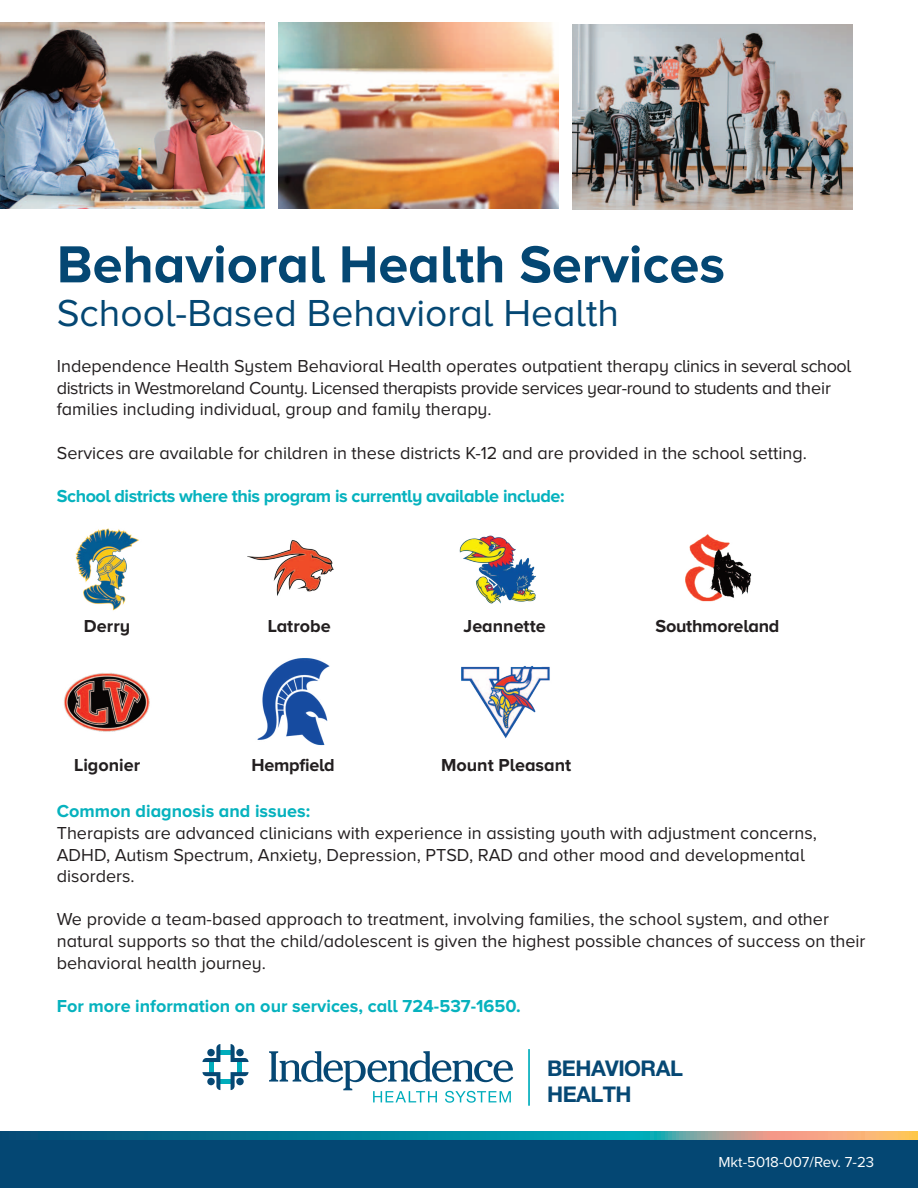
<style>
.page{position:relative;width:918px;height:1188px;background:#fff}
.page>*{position:absolute;margin:0;border:0;box-sizing:border-box;transform-origin:0 0}
.t1{font:700 54px "Proxima Nova A";color:#044773}
.t2{font:39px "Proxima Nova A";color:#044773}
.t3{font:700 21.75px/26px "Helvetica Neue";letter-spacing:-.025em;color:#064874}
.t4{font:18px/21.6px "Proxima Nova A";color:#231f20}
.t5{font:700 18px "Proxima Nova A";color:#06b2be}
.t6{font:700 18px "Proxima Nova A";color:#231f20}
.t7{font:700 18px "Proxima Nova A";letter-spacing:-.025em;color:#06b2be}
.t8{font:15px "Proxima Nova A";color:#fff}
</style>
<div class="page">
<svg style="left:0;top:1132px;width:918px;height:8px;background:#3b8994"></svg>
<div style="left:0;top:1140px;width:918px;height:48px;background:#044773"></div>
<img style="left:278px;top:23px;width:280px;height:185px">
<img style="left:0;top:23px;width:264px;height:186px">
<img style="left:572px;top:24px;width:280px;height:186px">
<img style="left:75px;top:528px;width:64px;height:83px">
<img style="left:247px;top:540px;width:87px;height:56px">
<img style="left:459px;top:535px;width:77px;height:69px">
<img style="left:685px;top:534px;width:67px;height:68px">
<img style="left:64px;top:673px;width:86px;height:59px">
<img style="left:257px;top:658px;width:73px;height:88px">
<img style="left:461px;top:665px;width:89px;height:74px">
<svg style="left:269px;top:1051px;width:244px;height:52px"></svg>
<hr style="left:238px;top:1062px;width:4px;height:10px;background:#00adbc">
<hr style="left:209px;top:1062px;width:4px;height:10px;background:#00adbc">
<svg style="left:220px;top:1051px;width:11px;height:4px"></svg>
<svg style="left:220px;top:1080px;width:11px;height:4px"></svg>
<svg style="left:231px;top:1044px;width:18px;height:18px"></svg>
<div style="left:236px;top:1049px;width:8px;height:7px;background:#064874;border-radius:50%"></div>
<svg style="left:231px;top:1072px;width:18px;height:18px"></svg>
<div style="left:236px;top:1078px;width:8px;height:7px;background:#064874;border-radius:50%"></div>
<svg style="left:202px;top:1072px;width:18px;height:18px"></svg>
<div style="left:207px;top:1078px;width:8px;height:7px;background:#064874;border-radius:50%"></div>
<svg style="left:202px;top:1044px;width:18px;height:18px"></svg>
<div style="left:207px;top:1049px;width:8px;height:7px;background:#064874;border-radius:50%"></div>
<hr style="left:528px;top:1049px;width:2px;height:57px;background:#00adbc">
<p class="t1" style="left:57px;top:246px;width:670px">Behavioral Health Services</p>
<p class="t2" style="left:57px;top:300px;width:564px">School-Based Behavioral Health</p>
<p class="t4" style="left:57px;top:357px;width:796px">Independence Health System Behavioral Health operates outpatient therapy clinics in several school districts in Westmoreland County. Licensed therapists provide services year-round to students and their families including individual, group and family therapy.</p>
<p class="t4" style="left:57px;top:444px;width:752px">Services are available for children in these districts K-12 and are provided in the school setting.</p>
<p class="t7" style="left:57px;top:490px;width:509px">School districts where this program is currently available include:</p>
<p class="t6" style="left:84px;top:620px;width:48px">Derry</p>
<p class="t6" style="left:268px;top:620px;width:65px">Latrobe</p>
<p class="t6" style="left:464px;top:620px;width:84px">Jeannette</p>
<p class="t6" style="left:656px;top:620px;width:125px">Southmoreland</p>
<p class="t6" style="left:74px;top:759px;width:68px">Ligonier</p>
<p class="t6" style="left:252px;top:759px;width:85px">Hempfield</p>
<p class="t6" style="left:441px;top:759px;width:132px">Mount Pleasant</p>
<p class="t5" style="left:57px;top:805px;width:255px">Common diagnosis and issues:</p>
<p class="t4" style="left:57px;top:824px;width:762px">Therapists are advanced clinicians with experience in assisting youth with adjustment concerns,<br>ADHD, Autism Spectrum, Anxiety, Depression, PTSD, RAD and other mood and developmental disorders.</p>
<p class="t4" style="left:57px;top:910px;width:810px">We provide a team-based approach to treatment, involving families, the school system, and other natural supports so that the child/adolescent is given the highest possible chances of success on their behavioral health journey.</p>
<p class="t5" style="left:57px;top:1000px;width:466px">For more information on our services, call 724-537-1650.</p>
<p class="t3" style="left:547px;top:1057px;width:137px">BEHAVIORAL<br>HEALTH</p>
<p class="t8" style="left:718px;top:1157px;width:157px">Mkt-5018-007/Rev. 7-23</p>
</div>
